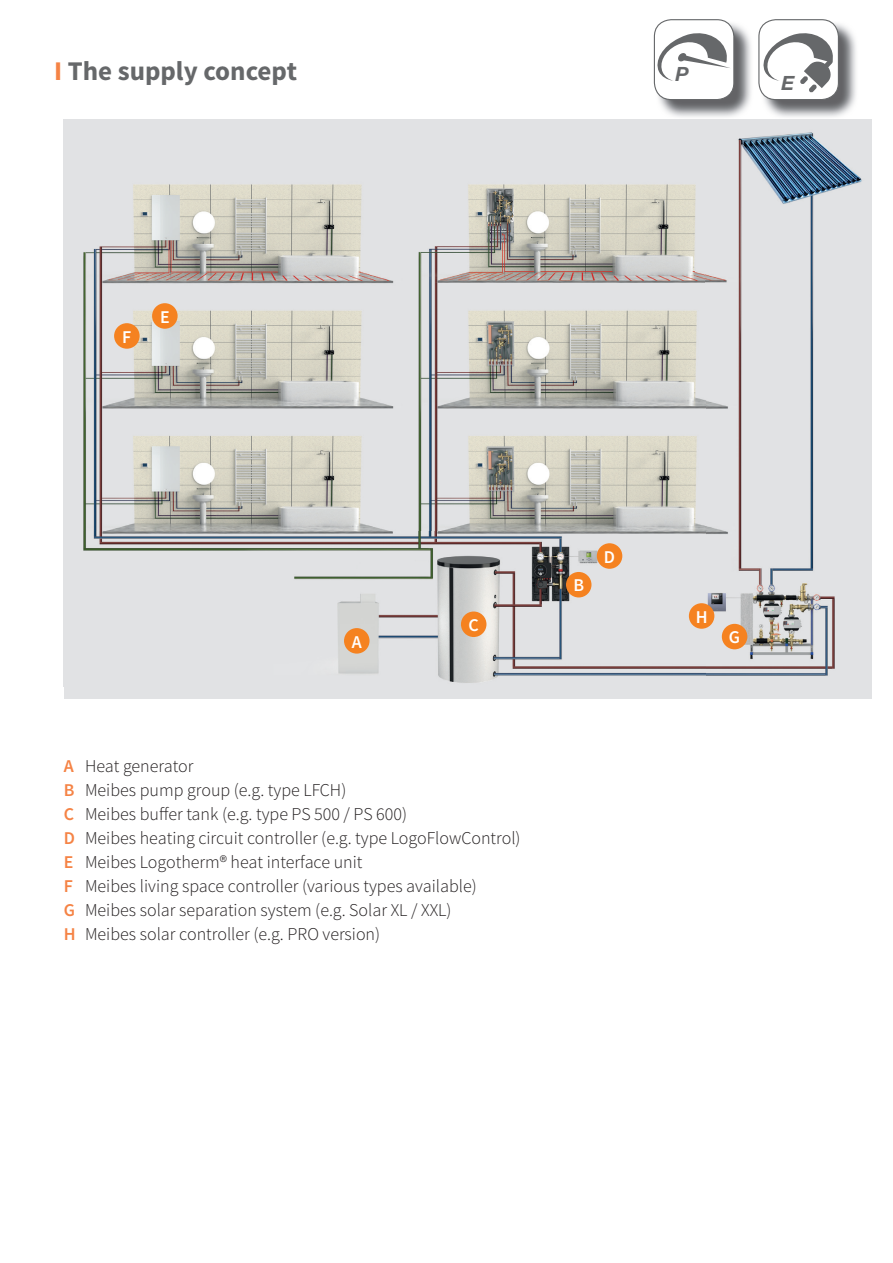
<style>
.page{position:relative;width:893px;height:1263px;background:#fff}
.page>*{position:absolute;margin:0;border:0;box-sizing:border-box;transform-origin:0 0}
.t1{font:700 27px "Source Sans Pro";color:#66686a}
.t2{font:italic 700 19.65px "Helvetica Neue LTW1 G";color:#66686a}
.t3{font:300 18px/24px "Source Sans Pro";color:#231f20}
.t4{font:600 18px "Source Sans Pro";color:#fff}
.s1{color:#f58345}
.s2{font-weight:600;color:#f58345}
</style>
<div class="page">
<img style="left:656px;top:21px;width:95px;height:96px">
<div style="left:654px;top:20px;width:80px;height:80px;background:#fff;border-radius:17px"></div>
<div style="left:654px;top:19px;width:80px;height:81px;border:1px solid #66686a;border-radius:17px"></div>
<svg style="left:654px;top:31px;width:76px;height:50px"></svg>
<img style="left:760px;top:21px;width:96px;height:96px">
<div style="left:759px;top:20px;width:79px;height:80px;background:#fff;border-radius:17px"></div>
<div style="left:758px;top:19px;width:81px;height:81px;border:1px solid #66686a;border-radius:17px"></div>
<svg style="left:760px;top:31px;width:73px;height:62px"></svg>
<div style="left:64px;top:119px;width:808px;height:580px;background:#e1e2e4"></div>
<img style="left:83px;top:132px;width:779px;height:551px">
<div style="left:344px;top:628px;width:25px;height:26px;background:#f58220;border-radius:50%"></div>
<div style="left:722px;top:624px;width:25px;height:25px;background:#f58220;border-radius:50%"></div>
<div style="left:689px;top:603px;width:25px;height:26px;background:#f58220;border-radius:50%"></div>
<div style="left:597px;top:543px;width:25px;height:26px;background:#f58220;border-radius:50%"></div>
<div style="left:152px;top:303px;width:26px;height:26px;background:#f58220;border-radius:50%"></div>
<div style="left:114px;top:323px;width:26px;height:26px;background:#f58220;border-radius:50%"></div>
<div style="left:461px;top:611px;width:25px;height:26px;background:#f58220;border-radius:50%"></div>
<div style="left:566px;top:572px;width:25px;height:25px;background:#f58220;border-radius:50%"></div>
<h1 class="t1" style="left:54px;top:53px;width:245px"><span class="s1">I</span> The supply concept</h1>
<p class="t2" style="left:676px;top:62px;width:15px">P</p>
<p class="t2" style="left:782px;top:71px;width:15px">E</p>
<p class="t4" style="left:122px;top:325px;width:11px">F</p>
<p class="t4" style="left:160px;top:305px;width:11px">E</p>
<p class="t4" style="left:573px;top:574px;width:12px">B</p>
<p class="t4" style="left:604px;top:545px;width:13px">D</p>
<p class="t4" style="left:696px;top:605px;width:13px">H</p>
<p class="t4" style="left:469px;top:614px;width:12px">C</p>
<p class="t4" style="left:352px;top:630px;width:11px">A</p>
<p class="t4" style="left:729px;top:626px;width:13px">G</p>
<p class="t3" style="left:64px;top:754px;width:458px"><span class="s2">A</span> Heat generator<br><span class="s2">B</span> Meibes pump group (e.g. type LFCH)<br><span class="s2">C</span> Meibes buffer tank (e.g. type PS 500 / PS 600)<br><span class="s2">D</span> Meibes heating circuit controller (e.g. type LogoFlowControl)<br><span class="s2">E</span> Meibes Logotherm® heat interface unit<br><span class="s2">F</span> Meibes living space controller (various types available)<br><span class="s2">G</span> Meibes solar separation system (e.g. Solar XL / XXL)<br><span class="s2">H</span> Meibes solar controller (e.g. PRO version)</p>
</div>
